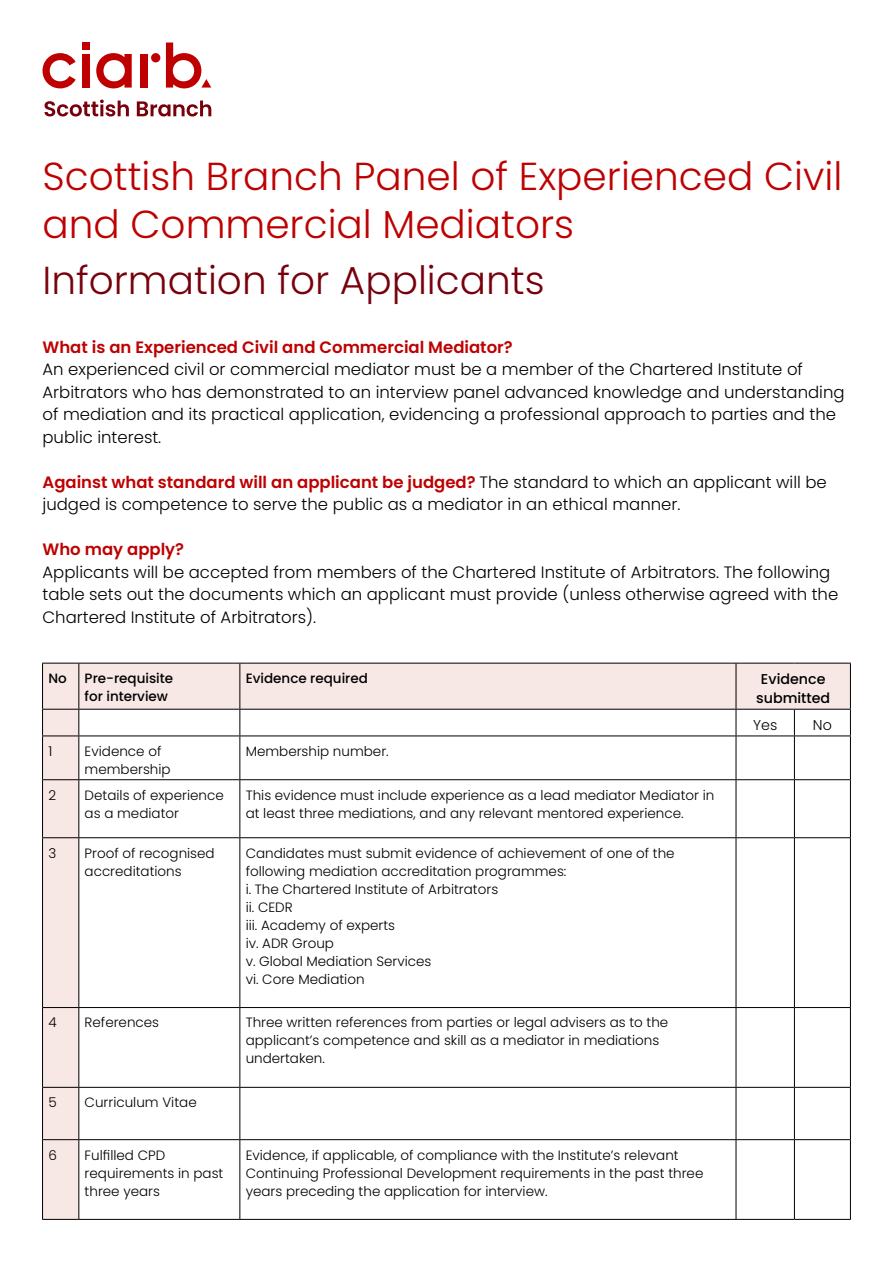
<style>
.page{position:relative;width:893px;height:1263px;background:#fff}
.page>*{position:absolute;margin:0;border:0;box-sizing:border-box;transform-origin:0 0}
.t1{font:300 39px/48px "Poppins";color:#be0000}
.t2{font:300 39px "Poppins";color:#77000c}
.t3{font:300 16.5px/22.5px "Poppins";color:#000}
.t4{font:600 16.5px "Poppins";color:#be0000}
.t5{font:500 14.25px/19.5px "Poppins";color:#000;text-align:center}
.t6{font:300 14.25px "Poppins";color:#000}
.t7{font:300 13.5px/18px "Poppins";color:#000}
.t8{font:500 13.5px/18px "Poppins";color:#000}
.s1{font-weight:600;color:#be0000}
</style>
<div class="page">
<svg style="left:43px;top:664px;width:807px;height:555px"></svg>
<hr style="left:42px;top:663px;width:37px;height:1px;background:#000">
<hr style="left:42px;top:663px;width:1px;height:46px;background:#000">
<hr style="left:79px;top:663px;width:161px;height:1px;background:#000">
<hr style="left:78px;top:663px;width:1px;height:46px;background:#000">
<hr style="left:240px;top:663px;width:496px;height:1px;background:#000">
<hr style="left:239px;top:663px;width:1px;height:46px;background:#000">
<hr style="left:736px;top:663px;width:58px;height:1px;background:#000">
<hr style="left:736px;top:663px;width:1px;height:46px;background:#000">
<hr style="left:794px;top:663px;width:57px;height:1px;background:#000">
<hr style="left:850px;top:663px;width:1px;height:46px;background:#000">
<hr style="left:42px;top:709px;width:37px;height:1px;background:#000">
<svg style="left:42px;top:709px;width:1px;height:26px"></svg>
<hr style="left:79px;top:709px;width:161px;height:1px;background:#000">
<svg style="left:78px;top:709px;width:1px;height:26px"></svg>
<hr style="left:240px;top:709px;width:496px;height:1px;background:#000">
<svg style="left:239px;top:709px;width:1px;height:26px"></svg>
<hr style="left:736px;top:709px;width:58px;height:1px;background:#000">
<svg style="left:736px;top:709px;width:1px;height:26px"></svg>
<hr style="left:794px;top:709px;width:57px;height:1px;background:#000">
<svg style="left:794px;top:709px;width:1px;height:26px"></svg>
<svg style="left:850px;top:709px;width:1px;height:26px"></svg>
<hr style="left:42px;top:735px;width:37px;height:1px;background:#000">
<hr style="left:42px;top:736px;width:1px;height:43px;background:#000">
<hr style="left:79px;top:735px;width:161px;height:1px;background:#000">
<hr style="left:78px;top:736px;width:1px;height:43px;background:#000">
<hr style="left:240px;top:735px;width:496px;height:1px;background:#000">
<hr style="left:239px;top:736px;width:1px;height:43px;background:#000">
<hr style="left:736px;top:735px;width:58px;height:1px;background:#000">
<hr style="left:736px;top:736px;width:1px;height:43px;background:#000">
<hr style="left:794px;top:735px;width:57px;height:1px;background:#000">
<hr style="left:794px;top:736px;width:1px;height:43px;background:#000">
<hr style="left:850px;top:736px;width:1px;height:43px;background:#000">
<hr style="left:42px;top:779px;width:37px;height:1px;background:#000">
<hr style="left:42px;top:780px;width:1px;height:57px;background:#000">
<hr style="left:79px;top:779px;width:161px;height:1px;background:#000">
<hr style="left:78px;top:780px;width:1px;height:57px;background:#000">
<hr style="left:240px;top:779px;width:496px;height:1px;background:#000">
<hr style="left:239px;top:780px;width:1px;height:57px;background:#000">
<hr style="left:736px;top:779px;width:58px;height:1px;background:#000">
<hr style="left:736px;top:780px;width:1px;height:57px;background:#000">
<hr style="left:794px;top:779px;width:57px;height:1px;background:#000">
<hr style="left:794px;top:780px;width:1px;height:57px;background:#000">
<hr style="left:850px;top:780px;width:1px;height:57px;background:#000">
<hr style="left:42px;top:837px;width:37px;height:1px;background:#000">
<hr style="left:42px;top:838px;width:1px;height:169px;background:#000">
<hr style="left:79px;top:837px;width:161px;height:1px;background:#000">
<hr style="left:78px;top:838px;width:1px;height:169px;background:#000">
<hr style="left:240px;top:837px;width:496px;height:1px;background:#000">
<hr style="left:239px;top:838px;width:1px;height:169px;background:#000">
<hr style="left:736px;top:837px;width:58px;height:1px;background:#000">
<hr style="left:736px;top:838px;width:1px;height:169px;background:#000">
<hr style="left:794px;top:837px;width:57px;height:1px;background:#000">
<hr style="left:794px;top:838px;width:1px;height:169px;background:#000">
<hr style="left:850px;top:838px;width:1px;height:169px;background:#000">
<hr style="left:42px;top:1007px;width:37px;height:1px;background:#000">
<hr style="left:42px;top:1008px;width:1px;height:79px;background:#000">
<hr style="left:79px;top:1007px;width:161px;height:1px;background:#000">
<hr style="left:78px;top:1008px;width:1px;height:79px;background:#000">
<hr style="left:240px;top:1007px;width:496px;height:1px;background:#000">
<hr style="left:239px;top:1008px;width:1px;height:79px;background:#000">
<hr style="left:736px;top:1007px;width:58px;height:1px;background:#000">
<hr style="left:736px;top:1008px;width:1px;height:79px;background:#000">
<hr style="left:794px;top:1007px;width:57px;height:1px;background:#000">
<hr style="left:794px;top:1008px;width:1px;height:79px;background:#000">
<hr style="left:850px;top:1008px;width:1px;height:79px;background:#000">
<hr style="left:42px;top:1087px;width:37px;height:1px;background:#000">
<hr style="left:42px;top:1088px;width:1px;height:51px;background:#000">
<hr style="left:79px;top:1087px;width:161px;height:1px;background:#000">
<hr style="left:78px;top:1088px;width:1px;height:51px;background:#000">
<hr style="left:240px;top:1087px;width:496px;height:1px;background:#000">
<hr style="left:239px;top:1088px;width:1px;height:51px;background:#000">
<hr style="left:736px;top:1087px;width:58px;height:1px;background:#000">
<hr style="left:736px;top:1088px;width:1px;height:51px;background:#000">
<hr style="left:794px;top:1087px;width:57px;height:1px;background:#000">
<hr style="left:794px;top:1088px;width:1px;height:51px;background:#000">
<hr style="left:850px;top:1088px;width:1px;height:51px;background:#000">
<hr style="left:42px;top:1139px;width:37px;height:1px;background:#000">
<hr style="left:42px;top:1140px;width:1px;height:79px;background:#000">
<hr style="left:79px;top:1139px;width:161px;height:1px;background:#000">
<hr style="left:78px;top:1140px;width:1px;height:79px;background:#000">
<hr style="left:240px;top:1139px;width:496px;height:1px;background:#000">
<hr style="left:239px;top:1140px;width:1px;height:79px;background:#000">
<hr style="left:736px;top:1139px;width:58px;height:1px;background:#000">
<hr style="left:736px;top:1140px;width:1px;height:79px;background:#000">
<hr style="left:794px;top:1139px;width:57px;height:1px;background:#000">
<hr style="left:794px;top:1140px;width:1px;height:79px;background:#000">
<hr style="left:850px;top:1140px;width:1px;height:79px;background:#000">
<hr style="left:42px;top:1219px;width:37px;height:1px;background:#000">
<hr style="left:79px;top:1219px;width:161px;height:1px;background:#000">
<hr style="left:240px;top:1219px;width:496px;height:1px;background:#000">
<hr style="left:736px;top:1219px;width:58px;height:1px;background:#000">
<hr style="left:794px;top:1219px;width:57px;height:1px;background:#000">
<svg style="left:44px;top:100px;width:85px;height:16px"></svg>
<svg style="left:137px;top:101px;width:74px;height:15px"></svg>
<div style="left:82px;top:43px;width:8px;height:7px;background:#bf0000"></div>
<div style="left:151px;top:53px;width:9px;height:9px;background:#bf0000;border-radius:50%"></div>
<svg style="left:43px;top:53px;width:33px;height:35px"></svg>
<div style="left:140px;top:54px;width:8px;height:34px;background:#bf0000"></div>
<div style="left:82px;top:54px;width:8px;height:34px;background:#bf0000"></div>
<svg style="left:96px;top:53px;width:36px;height:35px"></svg>
<svg style="left:166px;top:43px;width:45px;height:45px"></svg>
<h1 class="t1" style="left:43px;top:152px;width:801px">Scottish Branch Panel of Experienced Civil and Commercial Mediators</h1>
<h1 class="t2" style="left:43px;top:258px;width:504px">Information for Applicants</h1>
<p class="t4" style="left:43px;top:337px;width:472px">What is an Experienced Civil and Commercial Mediator?</p>
<p class="t3" style="left:43px;top:358px;width:804px">An experienced civil or commercial mediator must be a member of the Chartered Institute of Arbitrators who has demonstrated to an interview panel advanced knowledge and understanding of mediation and its practical application, evidencing a professional approach to parties and the public interest.</p>
<p class="t3" style="left:43px;top:471px;width:786px"><span class="s1">Against what standard will an applicant be judged?</span> The standard to which an applicant will be judged is competence to serve the public as a mediator in an ethical manner.</p>
<p class="t4" style="left:43px;top:540px;width:143px">Who may apply?</p>
<p class="t3" style="left:43px;top:561px;width:797px">Applicants will be accepted from members of the Chartered Institute of Arbitrators. The following table sets out the documents which an applicant must provide (unless otherwise agreed with the<br>Chartered Institute of Arbitrators).</p>
<p class="t8" style="left:48px;top:669px;width:20px">No</p>
<p class="t8" style="left:85px;top:669px;width:90px">Pre-requisite for interview</p>
<p class="t8" style="left:246px;top:669px;width:124px">Evidence required</p>
<p class="t5" style="left:756px;top:669px;width:76px">Evidence submitted</p>
<p class="t6" style="left:753px;top:717px;width:26px">Yes</p>
<p class="t6" style="left:813px;top:717px;width:20px">No</p>
<p class="t7" style="left:48px;top:742px;width:5px">1</p>
<p class="t7" style="left:85px;top:742px;width:88px">Evidence of membership</p>
<p class="t7" style="left:246px;top:742px;width:145px">Membership number.</p>
<p class="t7" style="left:48px;top:786px;width:9px">2</p>
<p class="t7" style="left:85px;top:786px;width:141px">Details of experience as a mediator</p>
<p class="t7" style="left:246px;top:786px;width:470px">This evidence must include experience as a lead mediator Mediator in at least three mediations, and any relevant mentored experience.</p>
<p class="t7" style="left:48px;top:844px;width:9px">3</p>
<p class="t7" style="left:85px;top:844px;width:132px">Proof of recognised accreditations</p>
<p class="t7" style="left:246px;top:844px;width:431px">Candidates must submit evidence of achievement of one of the following mediation accreditation programmes:<br>i. The Chartered Institute of Arbitrators<br>ii. CEDR<br>iii. Academy of experts<br>iv. ADR Group<br>v. Global Mediation Services<br>vi. Core Mediation</p>
<p class="t7" style="left:48px;top:1014px;width:10px">4</p>
<p class="t7" style="left:85px;top:1014px;width:76px">References</p>
<p class="t7" style="left:246px;top:1014px;width:424px">Three written references from parties or legal advisers as to the applicant’s competence and skill as a mediator in mediations undertaken.</p>
<p class="t7" style="left:48px;top:1093px;width:10px">5</p>
<p class="t7" style="left:85px;top:1093px;width:114px">Curriculum Vitae</p>
<p class="t7" style="left:48px;top:1146px;width:10px">6</p>
<p class="t7" style="left:85px;top:1146px;width:140px">Fulfilled CPD requirements in past three years</p>
<p class="t7" style="left:246px;top:1146px;width:459px">Evidence, if applicable, of compliance with the Institute’s relevant<br>Continuing Professional Development requirements in the past three years preceding the application for interview.</p>
</div>
